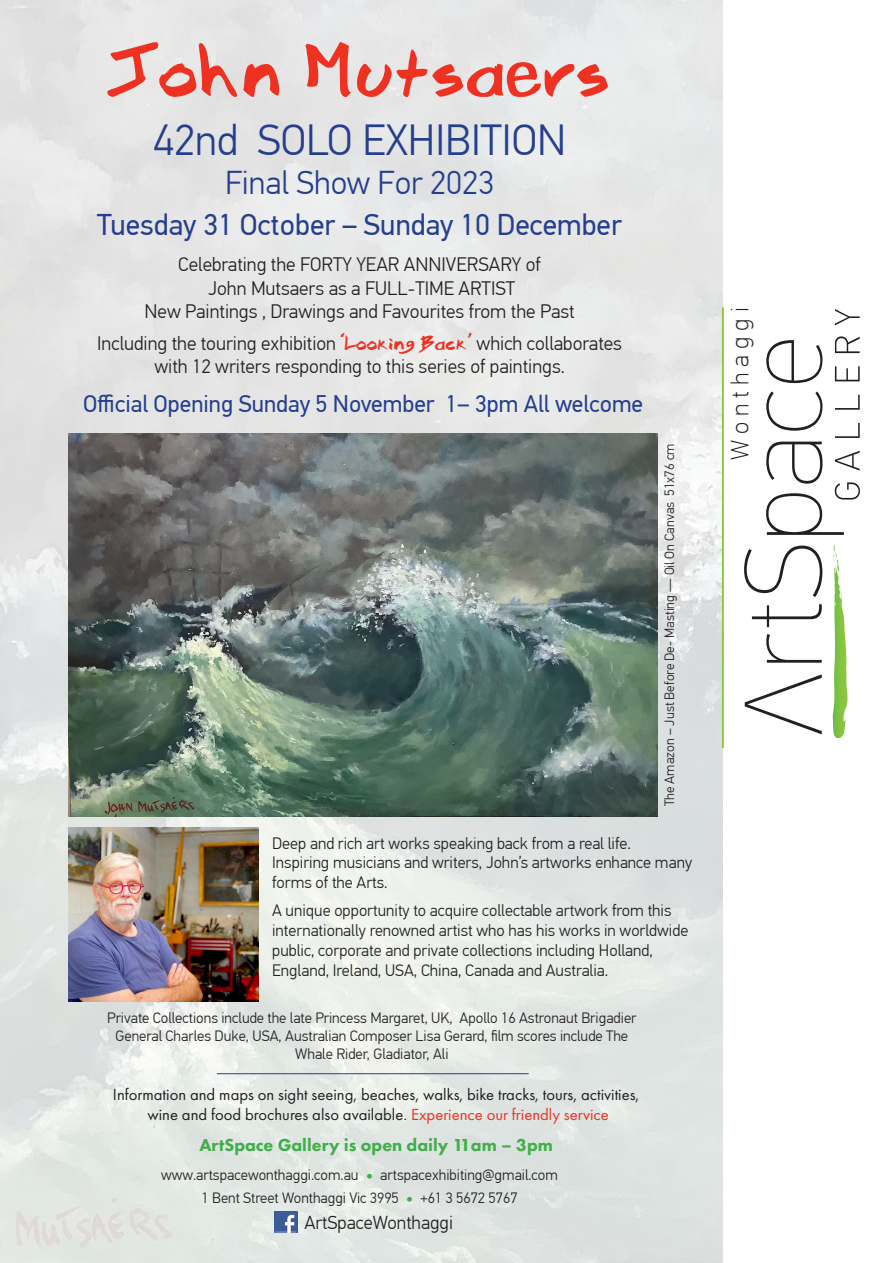
<style>
.page{position:relative;width:893px;height:1263px;background:#fff}
.page>*{position:absolute;margin:0;border:0;box-sizing:border-box;transform-origin:0 0}
.t1{font:72px "Brook 23";color:#ef3122}
.t2{font:300 43.5px "PF Din Text Pro";color:#253f8e}
.t3{font:300 33px "PF Din Text Pro";color:#253f8e}
.t4{font:30px "PF Din Text Pro";color:#253f8e}
.t5{font:100 24.9px "PF Din Text Pro";letter-spacing:.24em;color:#231f20}
.t6{font:24px "PF Din Text Pro";color:#253f8e}
.t7{font:300 19.5px/23.4px "PF Din Text Pro";color:#231f20;text-align:center}
.t8{font:300 18.75px "PF Din Text Pro";color:#231f20}
.t9{font:800 18px "Futura PT";color:#40ae49}
.t10{font:16.65px/20px "Futura PT";color:#231f20;text-align:center}
.t11{font:300 16.5px/19.8px "PF Din Text Pro";color:#231f20}
.t12{font:300 15px/18px "PF Din Text Pro";color:#231f20;text-align:center}
.t13{font:300 13.5px "PF Din Text Pro";color:#231f20}
.s1{font-family:"Brook 23";font-weight:400;color:#ef3122}
.s2{color:#ef3122}
.s3{font-size:21.6px;color:#40ae49}
</style>
<div class="page">
<img style="left:0;top:0;width:722px;height:1263px">
<hr style="left:722px;top:307px;width:2px;height:441px;background:#8bc63e">
<svg style="left:833px;top:545px;width:15px;height:194px"></svg>
<svg style="left:745px;top:674px;width:77px;height:60px"></svg>
<svg style="left:766px;top:634px;width:56px;height:29px"></svg>
<svg style="left:752px;top:604px;width:70px;height:23px"></svg>
<svg style="left:744px;top:546px;width:78px;height:51px"></svg>
<svg style="left:766px;top:340px;width:56px;height:43px"></svg>
<svg style="left:766px;top:391px;width:94px;height:144px"></svg>
<svg style="left:835px;top:366px;width:25px;height:15px"></svg>
<svg style="left:835px;top:336px;width:25px;height:17px"></svg>
<svg style="left:835px;top:309px;width:25px;height:16px"></svg>
<img style="left:275px;top:1211px;width:22px;height:22px">
<img style="left:68px;top:433px;width:590px;height:384px">
<img style="left:68px;top:827px;width:190px;height:174px">
<hr style="left:217px;top:1073px;width:312px;height:1px;background:#253f8e">
<p class="t1" style="left:107px;top:31px;width:506px">John Mutsaers</p>
<p class="t2" style="left:153px;top:115px;width:415px">42nd SOLO EXHIBITION</p>
<p class="t3" style="left:225px;top:163px;width:271px">Final Show For 2023</p>
<p class="t4" style="left:97px;top:207px;width:526px">Tuesday 31 October – Sunday 10 December</p>
<p class="t7" style="left:178px;top:253px;width:364px">Celebrating the FORTY YEAR ANNIVERSARY of</p>
<p class="t7" style="left:208px;top:277px;width:309px">John Mutsaers as a FULL-TIME ARTIST</p>
<p class="t7" style="left:145px;top:300px;width:432px">New Paintings , Drawings and Favourites from the Past</p>
<p class="t7" style="left:97px;top:332px;width:526px">Including the touring exhibition <span class="s1">‘Looking Back’</span> which collaborates with 12 writers responding to this series of paintings.</p>
<p class="t6" style="left:83px;top:390px;width:561px">Official Opening Sunday 5 November 1– 3pm All welcome</p>
<p class="t13" style="left:662px;top:806px;width:364px;rotate:-90deg">The Amazon – Just Before De- Masting — Oil On Canvas 51x76 cm</p>
<p class="t11" style="left:272px;top:833px;width:360px">Deep and rich art works speaking back from a real life.</p>
<p class="t11" style="left:272px;top:853px;width:421px">Inspiring musicians and writers, John’s artworks enhance many forms of the Arts.</p>
<p class="t11" style="left:272px;top:901px;width:418px">A unique opportunity to acquire collectable artwork from this internationally renowned artist who has his works in worldwide public, corporate and private collections including Holland, England, Ireland, USA, China, Canada and Australia.</p>
<p class="t12" style="left:107px;top:1009px;width:531px">Private Collections include the late Princess Margaret, UK, Apollo 16 Astronaut Brigadier<br>General Charles Duke, USA, Australian Composer Lisa Gerard, film scores include The<br>Whale Rider, Gladiator, Ali</p>
<p class="t10" style="left:113px;top:1084px;width:528px">Information and maps on sight seeing, beaches, walks, bike tracks, tours, activities, wine and food brochures also available. <span class="s2">Experience our friendly service</span></p>
<p class="t9" style="left:199px;top:1133px;width:355px">ArtSpace Gallery is open daily 11am – 3pm</p>
<p class="t12" style="left:161px;top:1166px;width:398px">www.artspacewonthaggi.com.au <span class="s3">•</span> artspacexhibiting@gmail.com</p>
<p class="t12" style="left:202px;top:1188px;width:317px">1 Bent Street Wonthaggi Vic 3995 <span class="s3">•</span> +61 3 5672 5767</p>
<p class="t8" style="left:304px;top:1212px;width:150px">ArtSpaceWonthaggi</p>
<p class="t5" style="left:726px;top:460px;width:154px;rotate:-90deg">Wonthaggi</p>
</div>
